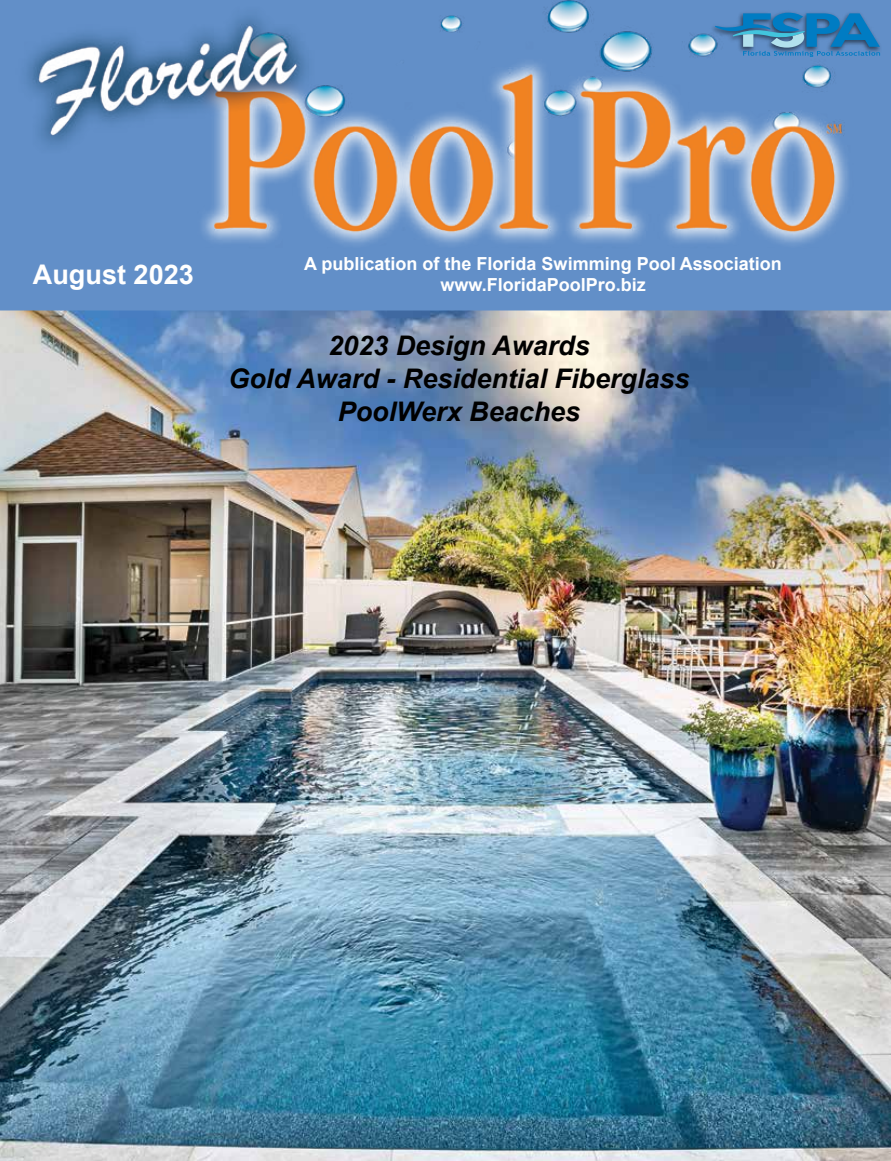
<style>
.page{position:relative;width:891px;height:1161px;background:#fff}
.page>*{position:absolute;margin:0;border:0;box-sizing:border-box;transform-origin:0 0}
.t1{font:italic 700 27px/33px "Arial";color:#000;text-align:center}
.t2{font:700 27px "Arial";color:#fff}
.t3{font:700 18px "Arial";color:#fff}
</style>
<div class="page">
<img style="left:0;top:310px;width:891px;height:851px">
<div style="left:0;top:0;width:891px;height:310px;background:#628fc8"></div>
<img style="left:0;top:0;width:871px;height:268px">
<img style="left:709px;top:8px;width:175px;height:48px">
<svg style="left:715px;top:13px;width:165px;height:44px;background:#3e85bb"></svg>
<h1 class="t2" style="left:33px;top:255px;width:162px">August 2023</h1>
<p class="t3" style="left:304px;top:251px;width:479px">A publication of the Florida Swimming Pool Association</p>
<p class="t3" style="left:440px;top:272px;width:207px">www.FloridaPoolPro.biz</p>
<h1 class="t1" style="left:228px;top:330px;width:463px">2023 Design Awards<br>Gold Award - Residential Fiberglass<br>PoolWerx Beaches</h1>
</div>
